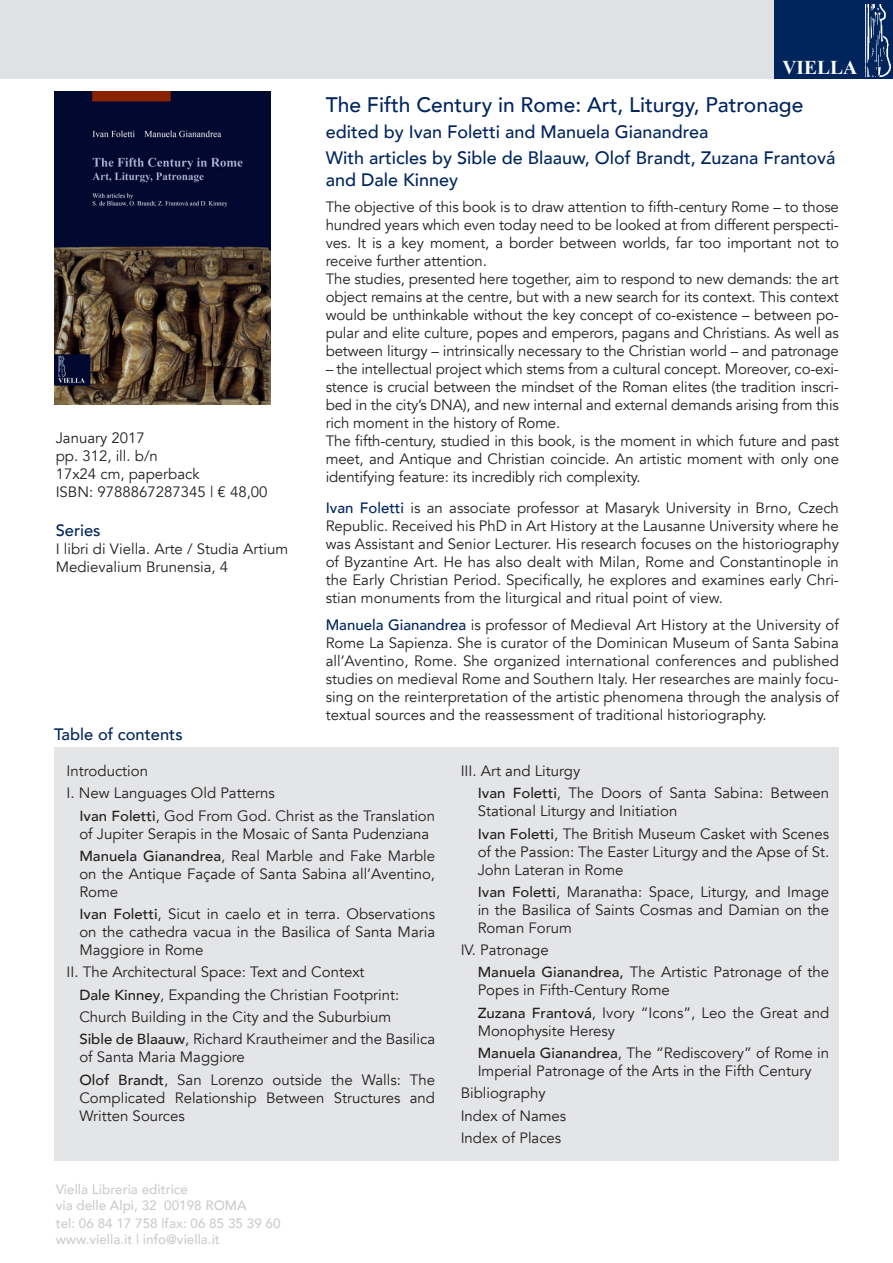
<style>
.page{position:relative;width:893px;height:1263px;background:#fff}
.page>*{position:absolute;margin:0;border:0;box-sizing:border-box;transform-origin:0 0}
.titolo{font:500 21px "Avenir";color:#00255d}
.Piatto_Viella{font:700 19.5px "Times New Roman";color:#fff}
.autore{font:500 18px/21.6px "Avenir";color:#00255d}
.titolo_indice{font:500 16.5px "Avenir";color:#00255d}
.collana{font:500 16.5px "Avenir";color:#00255d}
.sinossi{font:15px/18px "Avenir";letter-spacing:-.01em;color:#231f20;text-align:justify}
.indice{font:15px/18px "Avenir";color:#231f20}
.colonna_sinistra{font:15px "Avenir";color:#231f20}
.isbn{font:500 13.5px "Avenir";color:#ccc}
.web{font:500 13.5px "Avenir";color:#ccc}
.s1{font-weight:500;color:#00255d}
.s2{font-weight:500;font-size:14.55px}
</style>
<div class="page">
<div style="left:54px;top:747px;width:785px;height:414px;background:#e4e5e7"></div>
<img style="left:54px;top:91px;width:216px;height:313px">
<div style="left:774px;top:0;width:119px;height:79px;background:#00255d"></div>
<img style="left:865px;top:4px;width:25px;height:73px">
<div style="left:0;top:0;width:774px;height:79px;background:#e0e1e3"></div>
<p class="colonna_sinistra" style="left:56px;top:429px;width:91px">January 2017</p>
<p class="colonna_sinistra" style="left:56px;top:447px;width:104px">pp. 312, ill. b/n</p>
<p class="colonna_sinistra" style="left:56px;top:465px;width:145px">17x24 cm, paperback</p>
<p class="colonna_sinistra" style="left:56px;top:483px;width:213px">ISBN: 9788867287345 | € 48,00</p>
<p class="collana" style="left:56px;top:516px;width:46px">Series</p>
<p class="colonna_sinistra" style="left:56px;top:540px;width:234px">I libri di Viella. Arte / Studia Artium</p>
<p class="colonna_sinistra" style="left:56px;top:558px;width:174px">Medievalium Brunensia, 4</p>
<p class="titolo_indice" style="left:54px;top:720px;width:130px">Table of contents</p>
<p class="Piatto_Viella" style="left:782px;top:54px;width:76px">VIELLA</p>
<p class="titolo" style="left:326px;top:87px;width:479px">The Fifth Century in Rome: Art, Liturgy, Patronage</p>
<p class="autore" style="left:326px;top:120px;width:384px">edited by Ivan Foletti and Manuela Gianandrea</p>
<p class="autore" style="left:326px;top:146px;width:511px">With articles by Sible de Blaauw, Olof Brandt, Zuzana Frantová and Dale Kinney</p>
<p class="sinossi" style="left:326px;top:198px;width:515px">The objective of this book is to draw attention to fifth-century Rome – to those hundred years which even today need to be looked at from different perspecti&shy;ves. It is a key moment, a border between worlds, far too important not to receive further attention.</p>
<p class="sinossi" style="left:326px;top:270px;width:515px">The studies, presented here together, aim to respond to new demands: the art object remains at the centre, but with a new search for its context. This context would be unthinkable without the key concept of co-existence – between po&shy;pular and elite culture, popes and emperors, pagans and Christians. As well as between liturgy – intrinsically necessary to the Christian world – and patronage</p>
<p class="sinossi" style="left:326px;top:360px;width:515px">– the intellectual project which stems from a cultural concept. Moreover, co-exi&shy;stence is crucial between the mindset of the Roman elites (the tradition inscri&shy;bed in the city’s DNA), and new internal and external demands arising from this rich moment in the history of Rome.</p>
<p class="sinossi" style="left:326px;top:432px;width:515px">The fifth-century, studied in this book, is the moment in which future and past meet, and Antique and Christian coincide. An artistic moment with only one identifying feature: its incredibly rich complexity.</p>
<p class="sinossi" style="left:326px;top:499px;width:515px"><span class="s1">Ivan Foletti</span> is an associate professor at Masaryk University in Brno, Czech Republic. Received his PhD in Art History at the Lausanne University where he was Assistant and Senior Lecturer. His research focuses on the historiography of Byzantine Art. He has also dealt with Milan, Rome and Constantinople in the Early Christian Period. Specifically, he explores and examines early Chri&shy;stian monuments from the liturgical and ritual point of view.</p>
<p class="sinossi" style="left:326px;top:616px;width:515px"><span class="s1">Manuela Gianandrea</span> is professor of Medieval Art History at the University of Rome La Sapienza. She is curator of the Dominican Museum of Santa Sabina all’Aventino, Rome. She organized international conferences and published studies on medieval Rome and Southern Italy. Her researches are mainly focu&shy;sing on the reinterpretation of the artistic phenomena through the analysis of textual sources and the reassessment of traditional historiography.</p>
<p class="indice" style="left:67px;top:762px;width:83px">Introduction</p>
<p class="indice" style="left:67px;top:784px;width:210px">I. New Languages Old Patterns</p>
<p class="indice" style="left:79px;top:807px;width:357px"><span class="s2">Ivan Foletti</span>, God From God. Christ as the Translation of Jupiter Serapis in the Mosaic of Santa Pudenziana</p>
<p class="indice" style="left:79px;top:847px;width:357px;text-align:justify"><span class="s2">Manuela Gianandrea</span>, Real Marble and Fake Marble on the Antique Façade of Santa Sabina all’Aventino, Rome</p>
<p class="indice" style="left:79px;top:905px;width:357px;text-align:justify"><span class="s2">Ivan Foletti</span>, Sicut in caelo et in terra. Observations on the cathedra vacua in the Basilica of Santa Maria Maggiore in Rome</p>
<p class="indice" style="left:67px;top:963px;width:299px">II. The Architectural Space: Text and Context</p>
<p class="indice" style="left:79px;top:986px;width:321px"><span class="s2">Dale Kinney</span>, Expanding the Christian Footprint:</p>
<p class="indice" style="left:79px;top:1008px;width:313px">Church Building in the City and the Suburbium</p>
<p class="indice" style="left:79px;top:1030px;width:357px"><span class="s2">Sible de Blaauw</span>, Richard Krautheimer and the Basilica of Santa Maria Maggiore</p>
<p class="indice" style="left:79px;top:1070px;width:357px;text-align:justify"><span class="s2">Olof Brandt</span>, San Lorenzo outside the Walls: The Complicated Relationship Between Structures and Written Sources</p>
<p class="isbn" style="left:56px;top:1177px;width:134px">Viella Libreria editrice</p>
<p class="isbn" style="left:56px;top:1193px;width:192px">via delle Alpi, 32 00198 ROMA</p>
<p class="isbn" style="left:56px;top:1211px;width:226px">tel: 06 84 17 758 |fax: 06 85 35 39 60</p>
<p class="web" style="left:56px;top:1227px;width:166px">www.viella.it | info@viella.it</p>
<p class="indice" style="left:461px;top:762px;width:121px">III. Art and Liturgy</p>
<p class="indice" style="left:478px;top:784px;width:353px"><span class="s2">Ivan Foletti</span>, The Doors of Santa Sabina: Between<br>Stational Liturgy and Initiation</p>
<p class="indice" style="left:478px;top:825px;width:353px;text-align:justify"><span class="s2">Ivan Foletti</span>, The British Museum Casket with Scenes of the Passion: The Easter Liturgy and the Apse of St.<br>John Lateran in Rome</p>
<p class="indice" style="left:478px;top:883px;width:353px;text-align:justify"><span class="s2">Ivan Foletti</span>, Maranatha: Space, Liturgy, and Image in the Basilica of Saints Cosmas and Damian on the Roman Forum</p>
<p class="indice" style="left:461px;top:941px;width:90px">IV. Patronage</p>
<p class="indice" style="left:478px;top:963px;width:353px"><span class="s2">Manuela Gianandrea,</span> The Artistic Patronage of the<br>Popes in Fifth-Century Rome</p>
<p class="indice" style="left:478px;top:1004px;width:353px"><span class="s2">Zuzana Frantová</span>, Ivory “Icons”, Leo the Great and<br>Monophysite Heresy</p>
<p class="indice" style="left:478px;top:1044px;width:353px"><span class="s2">Manuela Gianandrea</span>, The “Rediscovery” of Rome in<br>Imperial Patronage of the Arts in the Fifth Century</p>
<p class="indice" style="left:461px;top:1084px;width:86px">Bibliography</p>
<p class="indice" style="left:461px;top:1106px;width:107px">Index of Names</p>
<p class="indice" style="left:461px;top:1129px;width:102px">Index of Places</p>
</div>
